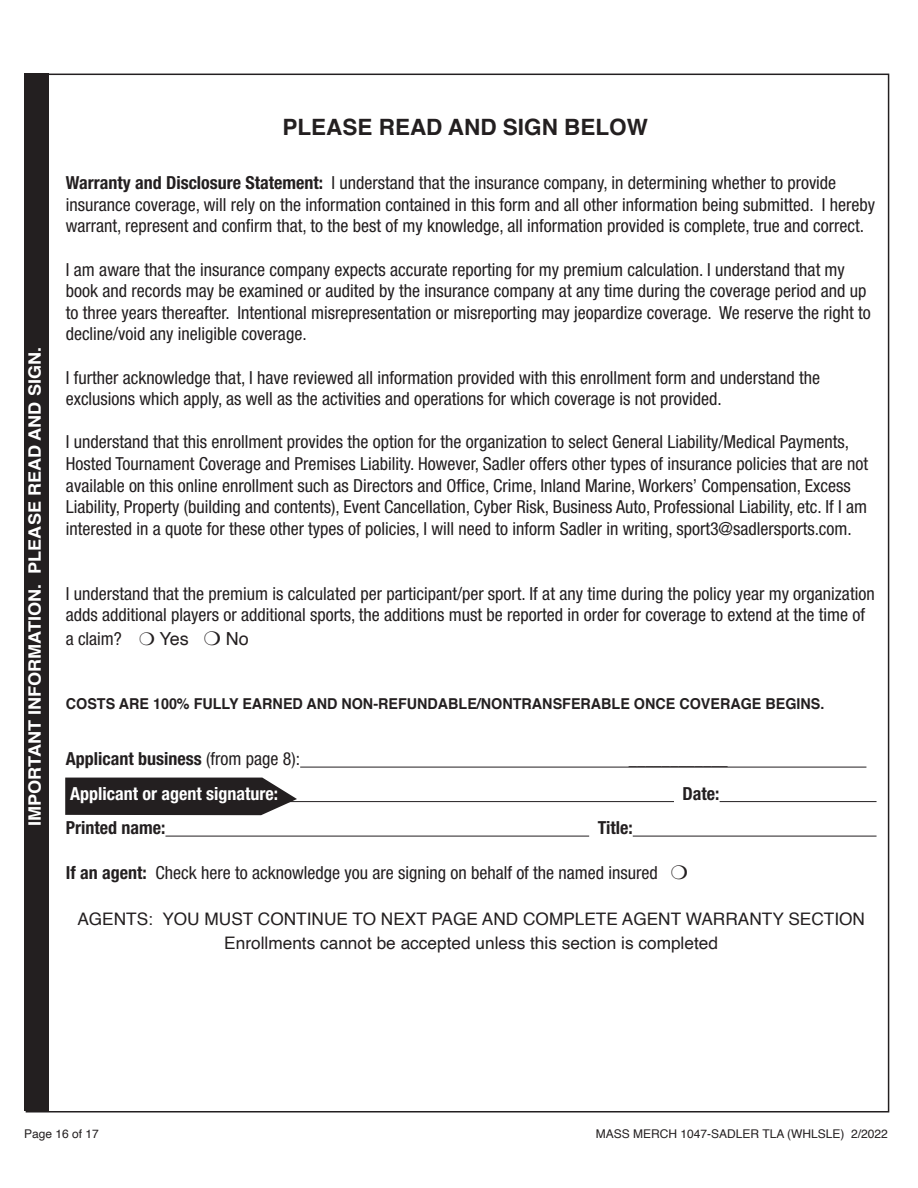
<style>
.page{position:relative;width:918px;height:1188px;background:#fff}
.page>*{position:absolute;margin:0;border:0;box-sizing:border-box;transform-origin:0 0}
.t1{font:700 22.5px "Helvetica";color:#231f20}
.t2{font:condensed 18px/21.6px "Helvetica Neue";color:#231f20}
.t3{font:700 condensed 18px "Helvetica Neue";color:#231f20}
.t4{font:700 condensed 18px "Helvetica Neue";color:#fff}
.t5{font:18px "Helvetica";color:#231f20}
.t6{font:17.25px/24px "Helvetica";color:#231f20;text-align:center}
.t7{font:700 17.1px "Helvetica";color:#fff;scale:1.06 1}
.t8{font:condensed 16.5px "Helvetica Neue";color:#231f20}
.t9{font:700 15px "Helvetica";color:#231f20;scale:.96 1}
.t10{font:12px "Helvetica";color:#231f20}
.s1{font-weight:700}
.s2{font-weight:400}
</style>
<div class="page">
<div style="left:24px;top:74px;width:24px;height:1037px;background:#231f20"></div>
<svg style="left:65px;top:778px;width:232px;height:37px;background:#332f30"></svg>
<hr style="left:300px;top:767px;width:566px;height:1px;background:#231f20">
<hr style="left:278px;top:801px;width:396px;height:1px;background:#231f20">
<hr style="left:720px;top:801px;width:157px;height:1px;background:#231f20">
<hr style="left:165px;top:836px;width:424px;height:1px;background:#231f20">
<hr style="left:633px;top:836px;width:244px;height:1px;background:#231f20">
<p class="t7" style="left:21px;top:826px;width:453px;rotate:-90deg">IMPORTANT INFORMATION. PLEASE READ AND SIGN.</p>
<p class="t1" style="left:283px;top:109px;width:367px">PLEASE READ AND SIGN BELOW</p>
<p class="t2" style="left:66px;top:172px;width:811px"><span class="s1">Warranty and Disclosure Statement:</span> I understand that the insurance company, in determining whether to provide insurance coverage, will rely on the information contained in this form and all other information being submitted. I hereby warrant, represent and confirm that, to the best of my knowledge, all information provided is complete, true and correct.</p>
<p class="t2" style="left:66px;top:258px;width:806px">I am aware that the insurance company expects accurate reporting for my premium calculation. I understand that my book and records may be examined or audited by the insurance company at any time during the coverage period and up to three years thereafter. Intentional misrepresentation or misreporting may jeopardize coverage. We reserve the right to decline/void any ineligible coverage.</p>
<p class="t2" style="left:66px;top:366px;width:756px">I further acknowledge that, I have reviewed all information provided with this enrollment form and understand the exclusions which apply, as well as the activities and operations for which coverage is not provided.</p>
<p class="t2" style="left:66px;top:431px;width:804px">I understand that this enrollment provides the option for the organization to select General Liability/Medical Payments, Hosted Tournament Coverage and Premises Liability. However, Sadler offers other types of insurance policies that are not available on this online enrollment such as Directors and Office, Crime, Inland Marine, Workers’ Compensation, Excess Liability, Property (building and contents), Event Cancellation, Cyber Risk, Business Auto, Professional Liability, etc. If I am interested in a quote for these other types of policies, I will need to inform Sadler in writing, sport3@sadlersports.com.</p>
<p class="t2" style="left:66px;top:582px;width:810px">I understand that the premium is calculated per participant/per sport. If at any time during the policy year my organization adds additional players or additional sports, the additions must be reported in order for coverage to extend at the time of</p>
<p class="t2" style="left:66px;top:627px;width:57px">a claim?</p>
<p class="t5" style="left:160px;top:624px;width:31px">Yes</p>
<p class="t5" style="left:226px;top:624px;width:25px">No</p>
<p class="t9" style="left:66px;top:692px;width:792px">COSTS ARE 100% FULLY EARNED AND NON-REFUNDABLE/NONTRANSFERABLE ONCE COVERAGE BEGINS.</p>
<p class="t3" style="left:66px;top:748px;width:236px">Applicant business <span class="s2">(from page 8):</span></p>
<p class="t8" style="left:629px;top:750px;width:101px">____________</p>
<p class="t4" style="left:70px;top:783px;width:209px">Applicant or agent signature:</p>
<p class="t3" style="left:683px;top:783px;width:38px">Date:</p>
<p class="t3" style="left:66px;top:817px;width:101px">Printed name:</p>
<p class="t3" style="left:598px;top:817px;width:36px">Title:</p>
<p class="t2" style="left:66px;top:862px;width:594px"><span class="s1">If an agent:</span> Check here to acknowledge you are signing on behalf of the named insured</p>
<p class="t6" style="left:77px;top:908px;width:789px">AGENTS: YOU MUST CONTINUE TO NEXT PAGE AND COMPLETE AGENT WARRANTY SECTION<br>Enrollments cannot be accepted unless this section is completed</p>
<p class="t10" style="left:24px;top:1124px;width:76px">Page 16 of 17</p>
<p class="t10" style="left:596px;top:1124px;width:293px">MASS MERCH 1047-SADLER TLA (WHLSLE) 2/2022</p>
</div>
